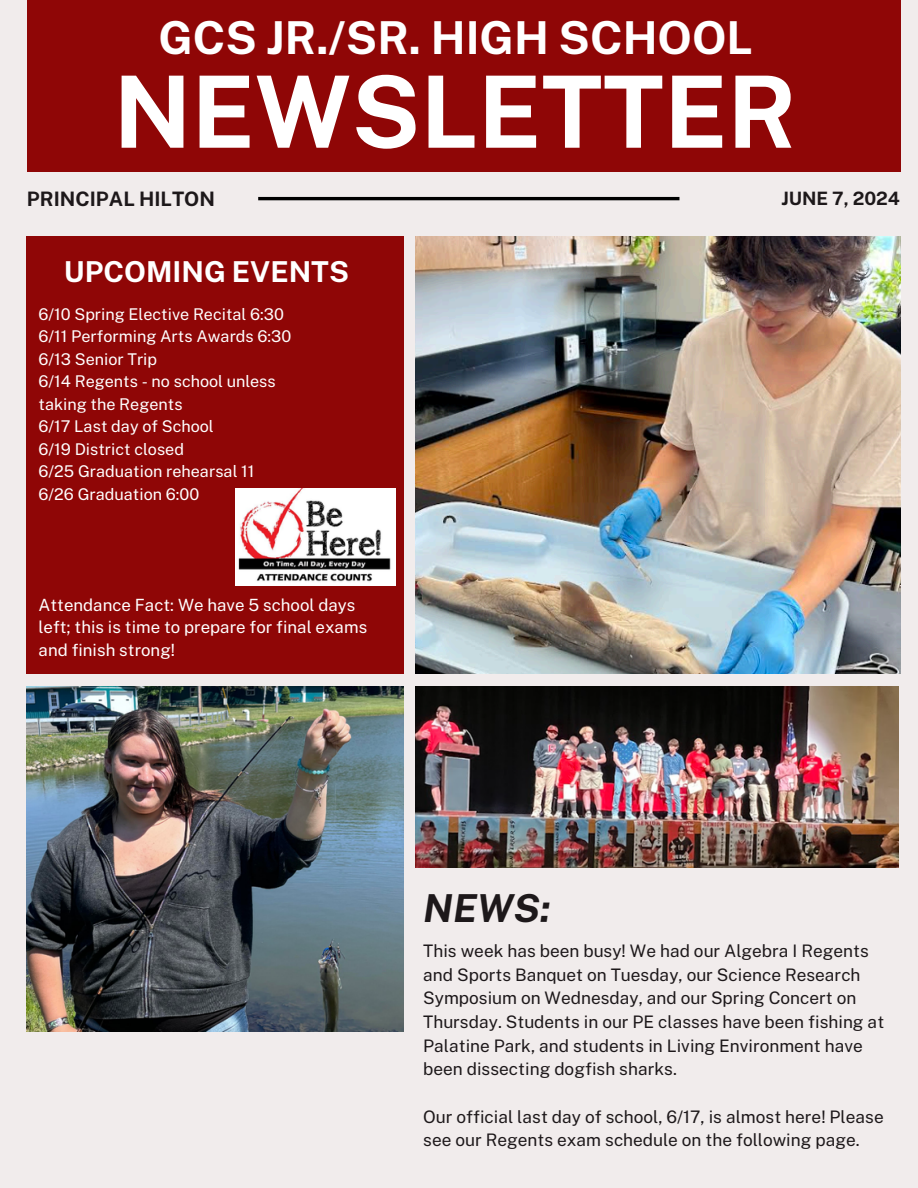
<style>
.page{position:relative;width:918px;height:1188px;background:#f1ecec}
.page>*{position:absolute;margin:0;border:0;box-sizing:border-box;transform-origin:0 0}
.t1{font:700 99.75px "Public Sans";color:#fff}
.t2{font:700 45.45px "Public Sans";color:#fff}
.t3{font:italic 700 38.55px "Public Sans";color:#1d181a}
.t4{font:700 28.8px "Public Sans";color:#fff}
.t5{font:700 19.95px "Public Sans";color:#1d181a}
.t6{font:700 18.45px "Public Sans";color:#1d181a}
.t7{font:17.25px/23.7px "Public Sans";color:#1d181a}
.t8{font:16.8px/22.5px "Public Sans";color:#fff}
.t9{font:16.2px/22.5px "Public Sans";color:#fff}
</style>
<div class="page">
<div style="left:27px;top:0;width:873px;height:171px;background:#8f0606"></div>
<hr style="left:258px;top:197px;width:421px;height:3px;background:#000">
<div style="left:27px;top:236px;width:377px;height:438px;background:#8f0606"></div>
<img style="left:236px;top:489px;width:160px;height:96px">
<img style="left:415px;top:686px;width:484px;height:181px">
<img style="left:27px;top:686px;width:377px;height:346px">
<img style="left:415px;top:236px;width:485px;height:438px">
<p class="t2" style="left:158px;top:11px;width:596px">GCS JR./SR. HIGH SCHOOL</p>
<h3 class="t1" style="left:114px;top:53px;width:685px">NEWSLETTER</h3>
<p class="t5" style="left:27px;top:187px;width:190px">PRINCIPAL HILTON</p>
<p class="t6" style="left:781px;top:188px;width:120px">JUNE 7, 2024</p>
<p class="t4" style="left:64px;top:255px;width:287px">UPCOMING EVENTS</p>
<h1 class="t9" style="left:39px;top:303px;width:247px">6/10 Spring Elective Recital 6:30</h1>
<h5 class="t9" style="left:39px;top:325px;width:254px">6/11 Performing Arts Awards 6:30</h5>
<h5 class="t9" style="left:39px;top:348px;width:120px">6/13 Senior Trip</h5>
<p class="t9" style="left:39px;top:370px;width:239px">6/14 Regents - no school unless taking the Regents</p>
<p class="t9" style="left:39px;top:415px;width:177px">6/17 Last day of School</p>
<p class="t9" style="left:39px;top:438px;width:147px">6/19 District closed</p>
<p class="t9" style="left:39px;top:460px;width:217px">6/25 Graduation rehearsal 11</p>
<p class="t9" style="left:39px;top:483px;width:162px">6/26 Graduation 6:00</p>
<p class="t8" style="left:39px;top:594px;width:330px">Attendance Fact: We have 5 school days left; this is time to prepare for final exams and finish strong!</p>
<p class="t3" style="left:423px;top:885px;width:129px">NEWS:</p>
<p class="t7" style="left:423px;top:939px;width:463px">This week has been busy! We had our Algebra I Regents and Sports Banquet on Tuesday, our Science Research Symposium on Wednesday, and our Spring Concert on Thursday. Students in our PE classes have been fishing at Palatine Park, and students in Living Environment have been dissecting dogfish sharks.</p>
<p class="t7" style="left:423px;top:1104px;width:462px">Our official last day of school, 6/17, is almost here! Please see our Regents exam schedule on the following page.</p>
</div>
